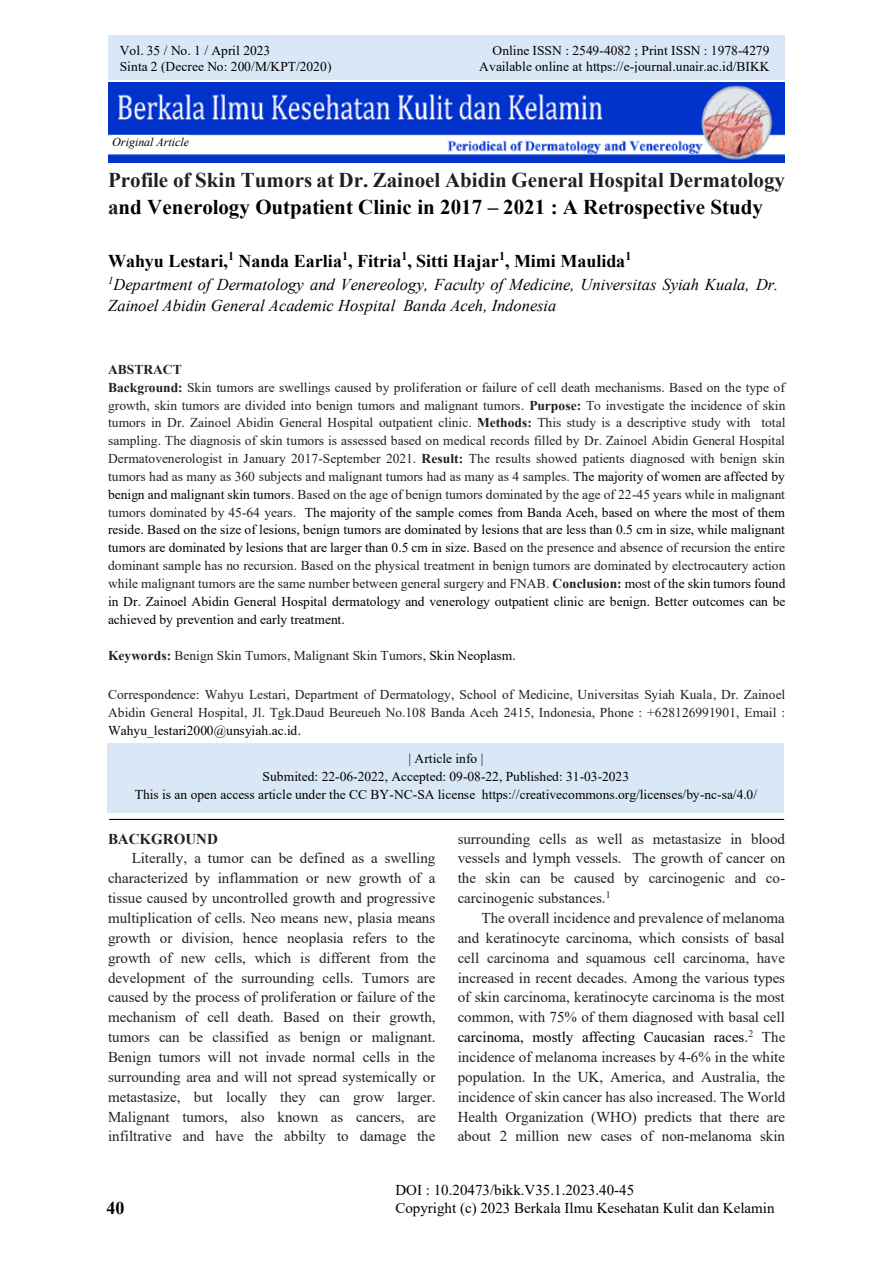
<style>
.page{position:relative;width:893px;height:1263px;background:#fff}
.page>*{position:absolute;margin:0;border:0;box-sizing:border-box;transform-origin:0 0}
.t1{font:700 21px/27.6px "Times New Roman";color:#231f20}
.t2{font:700 18px "Times New Roman";color:#000}
.t3{font:italic 16.5px/21.6px "Times New Roman";letter-spacing:-.005em;color:#000}
.t4{font:15px/19.8px "Times New Roman";color:#231f20;text-align:justify}
.t5{font:15px/18px "Times New Roman";color:#000}
.t6{font:700 15px "Times New Roman";color:#231f20}
.t7{font:13.5px/17.9px "Times New Roman";color:#231f20}
.t8{font:13.5px/15.6px "Times New Roman";color:#000}
.t9{font:italic 12px "Times New Roman";color:#000}
.s1{color:#000}
.s2{color:#fff}
.s3{font-weight:700}
</style>
<div class="page">
<img style="left:108px;top:82px;width:676px;height:80px">
<hr style="left:109px;top:819px;width:675px;height:1px;background:#000">
<div style="left:108px;top:36px;width:677px;height:44px;background:#dae7f6"></div>
<div style="left:108px;top:743px;width:676px;height:70px;background:#dae7f6"></div>
<div style="left:112px;top:135px;width:77px;height:14px;background:#fff"></div>
<p class="t8" style="left:120px;top:42px;width:213px">Vol. 35 / No. 1 / April 2023<br>Sinta 2 (Decree No: 200/M/KPT/2020)</p>
<p class="t8" style="left:479px;top:42px;width:292px;text-align:right">Online ISSN : 2549-4082 ; Print ISSN : 1978-4279<br>Available online at https://e-journal.unair.ac.id/BIKK</p>
<p class="t9" style="left:112px;top:134px;width:79px">Original Article</p>
<h1 class="t1" style="left:108px;top:165px;width:678px">Profile of Skin Tumors at Dr. Zainoel Abidin General Hospital Dermatology a<span class="s1">nd Venerology Outpatient Clinic in 2017 – 2021 : A Retrospective Study</span></h1>
<h2 class="t2" style="left:108px;top:248px;width:525px">Wahyu Lestari,<sup>1</sup> Nanda Earlia<sup>1</sup>, Fitria<sup>1</sup>, Sitti Hajar<sup>1</sup>, Mimi Maulida<sup>1</sup></h2>
<p class="t3" style="left:108px;top:273px;width:672px"><sup>1</sup>Department of Dermatology and Venereology, Faculty of Medicine, Universitas Syiah Kuala, Dr.<br>Zainoel Abidin General Academic Hospital<span class="s2">,</span> Banda Aceh, Indonesia</p>
<p class="t7" style="left:108px;top:360px;width:679px"><span class="s3">ABSTRACT<br>Backg</span>r<span class="s3">ound:</span> Skin tumors are swellings caused by proliferation or failure of cell death mechanisms. Based on the type of growth, skin tumors are divided into benign tumors and malignant tumors. <span class="s3">Purpose:</span> To investigate the incidence of skin tumors in Dr. Zainoel Abidin General Hospital outpatient clinic. <span class="s3">Methods:</span> This study is a descriptive study with total sampling. The diagnosis of skin tumors is assessed based on medical records filled by Dr. Zainoel Abidin General Hospital Dermatovenerologist in January 2017-September 2021. <span class="s3">Result:</span> The results showed patients diagnosed with benign skin tumors had as many as 360 subjects and malignant tumors had as many as 4 samples. <span class="s1">The majority of women are affected by benign and malignant skin tumors</span>. Based on the age of benign tumors dominated by the age of 22-45 years while in malignant tumors dominated by 45-64 years. <span class="s1">The majority of the sample comes from Banda Aceh, based on where the most of them reside. Based on the size of lesions, benign tumors are dominated by lesions that are less than 0.5 cm in size, while malignant tumors are dominated by lesions that are larger than 0.5 cm in size. B</span>ased on the presence and absence of recursion the entire dominant sample has no recursion. Based on the physical treatment in benign tumors are dominated by electrocautery action while malignant tumors are the same number between general surgery and FNAB. <span class="s3">Conclusion:</span> <span class="s1">most of the skin tumors found in Dr. Zainoel Abidin General Hospital dermatology and venerology outpatient clinic are benign. Better outcomes can be achieved by prevention and early treatment.</span></p>
<p class="t7" style="left:108px;top:646px;width:409px"><span class="s3">Keywords:</span> Benign Skin Tumors, Malignant Skin Tumors, <span class="s1">Skin Neoplasm.</span></p>
<p class="t7" style="left:108px;top:685px;width:679px">Correspondence: Wahyu Lestari, Department of Dermatology, School of Medicine, Universitas Syiah Kuala, Dr. Zainoel<br>Abidin General Hospital, Jl. Tgk.Daud Beureueh No.108 Banda Aceh 2415, Indonesia, Phone : +628126991901, Email :</p>
<p class="t8" style="left:108px;top:722px;width:195px">Wahyu_lestari2000@unsyiah.ac.id.</p>
<p class="t8" style="left:135px;top:749px;width:624px;line-height:17.9px;text-align:center">| Article info |<br>Submited: 22-06-2022, Accepted: 09-08-22, Published: 31-03-2023<br>This is an open access article under the CC BY-NC-SA license https://creativecommons.org/licenses/by-nc-sa/4.0/</p>
<p class="t6" style="left:108px;top:828px;width:111px">BACKGROUND</p>
<p class="t4" style="left:108px;top:848px;width:329px;text-indent:24px">Literally, a tumor can be defined as a swelling characterized by inflammation or new growth of a tissue caused by uncontrolled growth and progressive multiplication of cells. Neo means new, plasia means growth or division, hence neoplasia refers to the growth of new cells, which is different from the development of the surrounding cells. Tumors are caused by the process of proliferation or failure of the mechanism of cell death. Based on their growth, tumors can be classified as benign or malignant.<br>Benign tumors will not invade normal cells in the surrounding area and will not spread systemically or metastasize, but locally they can grow larger.<br>Malignant tumors, also known as cancers, are infiltrative and have the abbilty to damage the</p>
<p class="t4" style="left:458px;top:828px;width:329px">surrounding cells as well as metastasize in blood vessels and lymph vessels. The growth of cancer on the skin can be caused by carcinogenic and co&shy;carcinogenic substances.<sup>1</sup></p>
<p class="t4" style="left:458px;top:907px;width:329px;text-indent:24px">The overall incidence and prevalence of melanoma and keratinocyte carcinoma, which consists of basal cell carcinoma and squamous cell carcinoma, have increased in recent decades. Among the various types of skin carcinoma, keratinocyte carcinoma is the most common, with 75% of them diagnosed with basal cell <span class="s1">carcinoma, mostly affecting Caucasian races</span>.<sup>2</sup> The incidence of melanoma increases by 4-6% in the white population. In the UK, America, and Australia, the incidence of skin cancer has also increased. The World Health Organization (WHO) predicts that there are about 2 million new cases of non-melanoma skin</p>
<h2 class="t2" style="left:106px;top:1194px;width:19px">40</h2>
<p class="t5" style="left:395px;top:1180px;width:381px">DOI : 10.20473/bikk.V35.1.2023.40-45<br>Copyright (c) 2023 Berkala Ilmu Kesehatan Kulit dan Kelamin</p>
</div>
